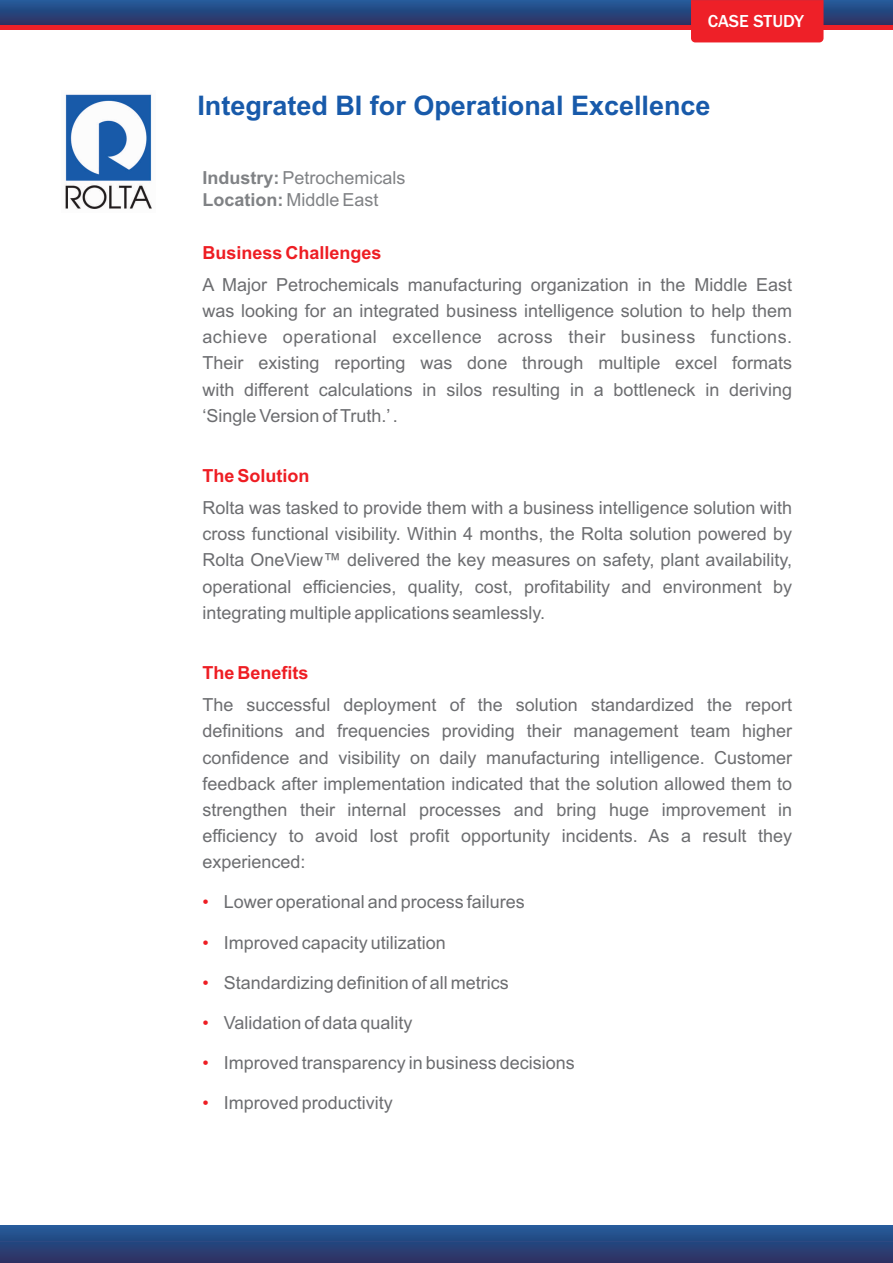
<style>
.page{position:relative;width:893px;height:1263px;background:#fff}
.page>*{position:absolute;margin:0;border:0;box-sizing:border-box;transform-origin:0 0}
.t1{font:700 27px "Arial";color:#185aaa}
.t2{font:18px/26.1px "Arial";color:#6c6d70;text-align:justify}
.t3{font:18px/22px "Arial";color:#808285}
.t4{font:700 18px "Arial";color:#ee1d23}
.t5{font:500 18px "Franklin Gothic";color:#fff}
.t6{font:18px "Arial";color:#ee1d23}
.s1{font-weight:700}
</style>
<div class="page">
<svg style="left:0;top:0;width:893px;height:25px"></svg>
<div style="left:0;top:25px;width:893px;height:5px;background:#ee2028"></div>
<div style="left:691px;top:0;width:132px;height:42px;background:#ee2028"></div>
<img style="left:65px;top:94px;width:87px;height:115px">
<div style="left:0;top:1225px;width:893px;height:38px;background:linear-gradient(to bottom,#225c9b,#2e3061)"></div>
<p class="t5" style="left:708px;top:15px;width:98px">CASE STUDY</p>
<h1 class="t1" style="left:197px;top:96px;width:515px">Integrated BI for Operational Excellence</h1>
<p class="t3" style="left:202px;top:169px;width:205px"><span class="s1">Industry:</span> Petrochemicals<br><span class="s1">Location:</span> Middle East</p>
<p class="t4" style="left:202px;top:246px;width:181px">Business Challenges</p>
<p class="t2" style="left:202px;top:273px;width:591px">A Major Petrochemicals manufacturing organization in the Middle East was looking for an integrated business intelligence solution to help them achieve operational excellence across their business functions.<br>Their existing reporting was done through multiple excel formats with different calculations in silos resulting in a bottleneck in deriving ‘Single Version of Truth.’.</p>
<p class="t4" style="left:202px;top:469px;width:109px">The Solution</p>
<p class="t2" style="left:202px;top:496px;width:591px">Rolta was tasked to provide them with a business intelligence solution with cross functional visibility. Within 4 months, the Rolta solution powered by Rolta OneView™ delivered the key measures on safety, plant availability, operational efficiencies, quality, cost, profitability and environment by integrating multiple applications seamlessly.</p>
<p class="t4" style="left:202px;top:666px;width:108px">The Benefits</p>
<p class="t2" style="left:202px;top:693px;width:591px">The successful deployment of the solution standardized the report definitions and frequencies providing their management team higher confidence and visibility on daily manufacturing intelligence. Customer feedback after implementation indicated that the solution allowed them to strengthen their internal processes and bring huge improvement in efficiency to avoid lost profit opportunity incidents. As a result they experienced:</p>
<p class="t2" style="left:224px;top:891px;width:303px">Lower operational and process failures</p>
<p class="t2" style="left:224px;top:931px;width:224px">Improved capacity utilization</p>
<p class="t2" style="left:224px;top:971px;width:287px">Standardizing definition of all metrics</p>
<p class="t2" style="left:224px;top:1011px;width:190px">Validation of data quality</p>
<p class="t2" style="left:224px;top:1051px;width:353px">Improved transparency in business decisions</p>
<p class="t2" style="left:224px;top:1092px;width:171px">Improved productivity</p>
<p class="t6" style="left:202px;top:895px;width:8px">•</p>
<p class="t6" style="left:202px;top:935px;width:8px">•</p>
<p class="t6" style="left:202px;top:976px;width:8px">•</p>
<p class="t6" style="left:202px;top:1016px;width:8px">•</p>
<p class="t6" style="left:202px;top:1056px;width:8px">•</p>
<p class="t6" style="left:202px;top:1096px;width:8px">•</p>
</div>
